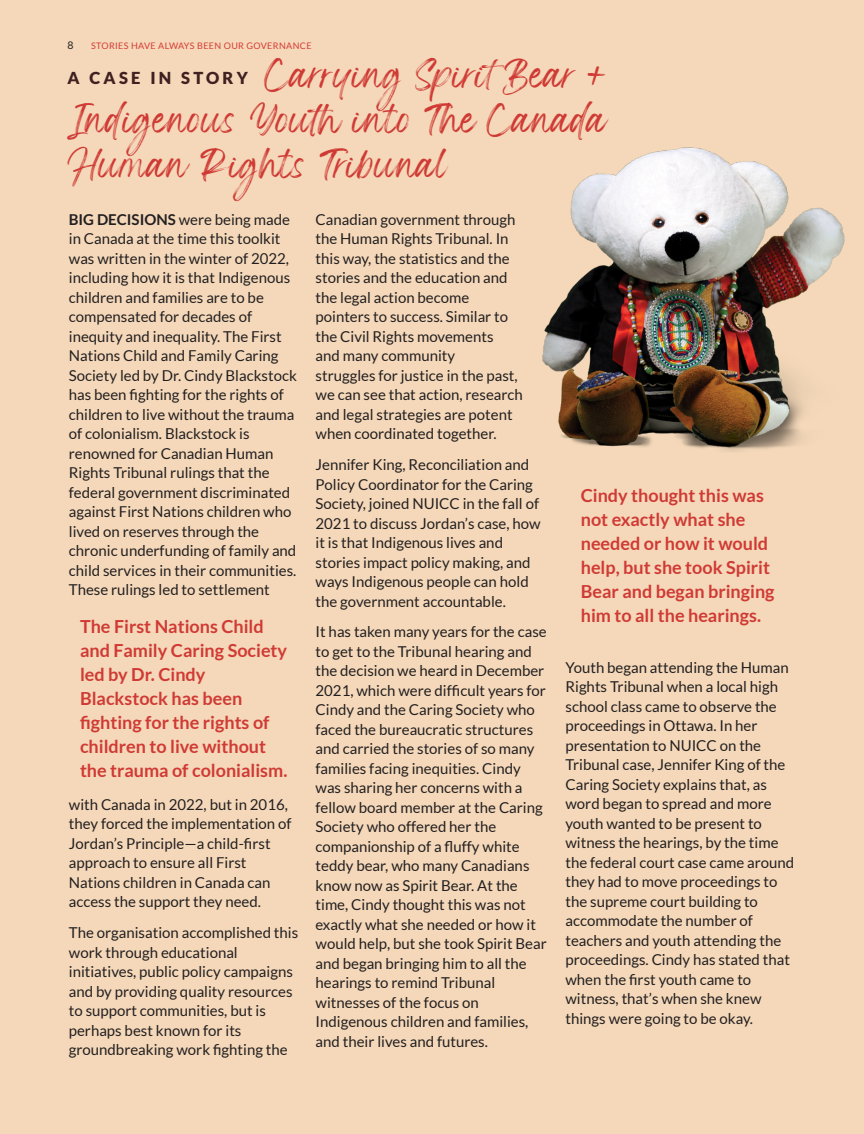
<style>
.page{position:relative;width:864px;height:1134px;background:#fff}
.page>*{position:absolute;margin:0;border:0;box-sizing:border-box;transform-origin:0 0}
.t1{font:22.5px "Wonderful Branding Personal Use";color:#d03a35}
.t2{font:700 18px/24px "Lato";color:#d03a35}
.t3{font:15px/19.5px "Lato";color:#231f20}
.t4{font:10.5px "Lato";color:#231f20}
.t5{font:9px "Lato";letter-spacing:.04em;color:#d63b36}
.s1{font-weight:700}
</style>
<div class="page">
<img style="left:543px;top:148px;width:302px;height:304px">
<p class="t4" style="left:68px;top:40px;width:8px">8</p>
<p class="t5" style="left:91px;top:42px;width:222px">STORIES HAVE ALWAYS BEEN OUR GOVERNANCE</p>
<h1 class="t1" style="left:68px;top:70px;width:539px"><sup>A</sup> <sup>C</sup> <sup>A</sup> <sup>S</sup> <sup>E</sup> <sup>I</sup> <sup>N</sup> <sup>S</sup> <sup>TO</sup> <sup>R</sup> <sup>Y</sup> Carrying SpiritBear +</h1>
<h1 class="t1" style="left:79px;top:115px;width:531px">Indigenous Youth into The Canada</h1>
<h1 class="t1" style="left:68px;top:160px;width:384px">Human Rights Tribunal</h1>
<p class="t3" style="left:69px;top:211px;width:230px"><span class="s1">BIG DECISIONS</span> were being made in Canada at the time this toolkit was written in the winter of 2022, including how it is that Indigenous children and families are to be compensated for decades of inequity and inequality. The First<br>Nations Child and Family Caring<br>Society led by Dr. Cindy Blackstock has been fighting for the rights of children to live without the trauma of colonialism. Blackstock is renowned for Canadian Human<br>Rights Tribunal rulings that the federal government discriminated against First Nations children who lived on reserves through the chronic underfunding of family and child services in their communities.<br>These rulings led to settlement</p>
<p class="t2" style="left:80px;top:616px;width:209px">The First Nations Child and Family Caring Society led by Dr. Cindy<br>Blackstock has been fighting for the rights of children to live without the trauma of colonialism.</p>
<p class="t3" style="left:69px;top:796px;width:224px">with Canada in 2022, but in 2016, they forced the implementation of<br>Jordan’s Principle—a child-first approach to ensure all First<br>Nations children in Canada can access the support they need.</p>
<p class="t3" style="left:69px;top:924px;width:231px">The organisation accomplished this work through educational initiatives, public policy campaigns and by providing quality resources to support communities, but is perhaps best known for its groundbreaking work fighting the</p>
<p class="t3" style="left:316px;top:211px;width:209px">Canadian government through the Human Rights Tribunal. In this way, the statistics and the stories and the education and the legal action become pointers to success. Similar to the Civil Rights movements<br>and many community<br>struggles for justice in the past, we can see that action, research and legal strategies are potent when coordinated together.</p>
<p class="t3" style="left:316px;top:456px;width:227px">Jennifer King, Reconciliation and Policy Coordinator for the Caring Society, joined NUICC in the fall of 2021 to discuss Jordan’s case, how it is that Indigenous lives and stories impact policy making, and ways Indigenous people can hold the government accountable.</p>
<p class="t3" style="left:316px;top:623px;width:233px">It has taken many years for the case to get to the Tribunal hearing and the decision we heard in December<br>2021, which were difficult years for<br>Cindy and the Caring Society who faced the bureaucratic structures and carried the stories of so many families facing inequities. Cindy was sharing her concerns with a fellow board member at the Caring<br>Society who offered her the companionship of a fluffy white teddy bear, who many Canadians know now as Spirit Bear. At the time, Cindy thought this was not exactly what she needed or how it would help, but she took Spirit Bear and began bringing him to all the hearings to remind Tribunal witnesses of the focus on<br>Indigenous children and families, and their lives and futures.</p>
<p class="t2" style="left:581px;top:485px;width:195px">Cindy thought this was not exactly what she needed or how it would help, but she took Spirit<br>Bear and began bringing him to all the hearings.</p>
<p class="t3" style="left:566px;top:659px;width:230px">Youth began attending the Human<br>Rights Tribunal when a local high school class came to observe the proceedings in Ottawa. In her presentation to NUICC on the<br>Tribunal case, Jennifer King of the<br>Caring Society explains that, as word began to spread and more youth wanted to be present to witness the hearings, by the time the federal court case came around they had to move proceedings to the supreme court building to accommodate the number of teachers and youth attending the proceedings. Cindy has stated that when the first youth came to witness, that’s when she knew things were going to be okay.</p>
</div>
